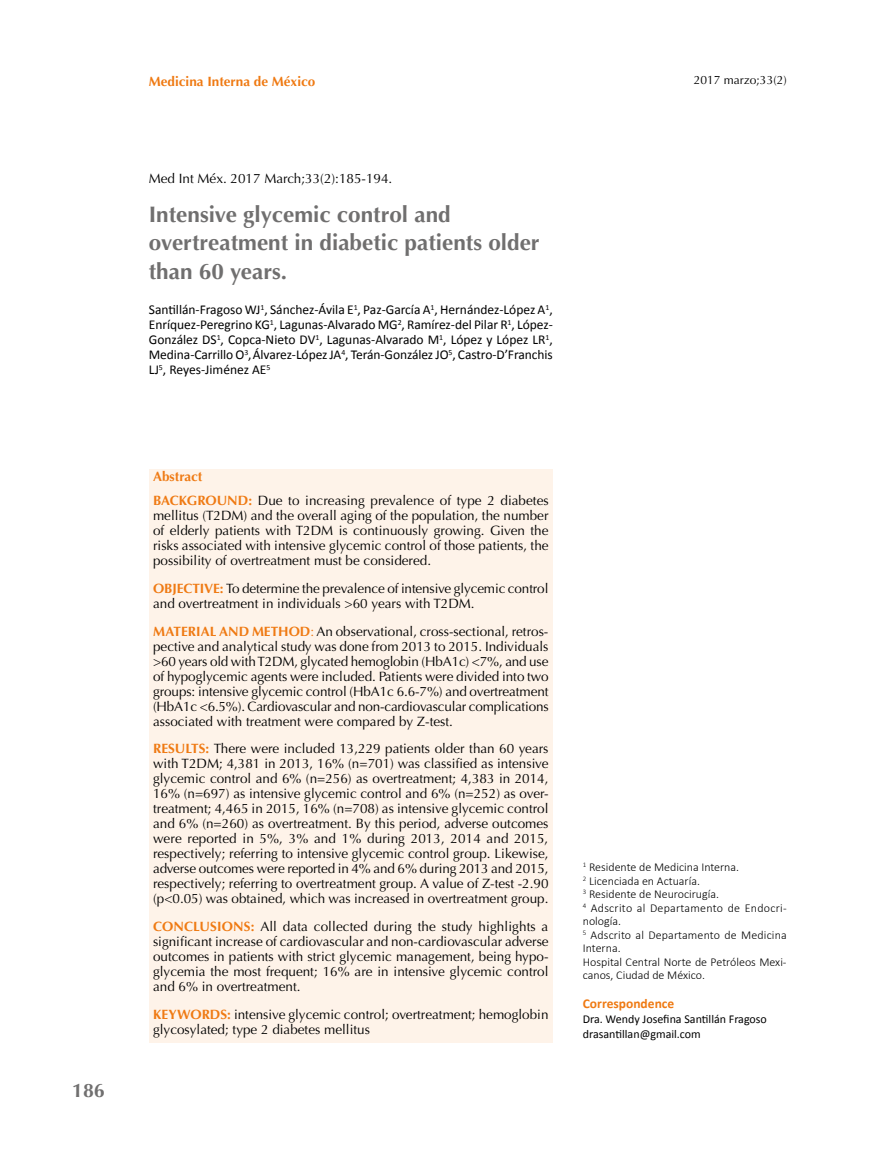
<style>
.page{position:relative;width:893px;height:1149px;background:#fff}
.page>*{position:absolute;margin:0;border:0;box-sizing:border-box;transform-origin:0 0}
.t1{font:700 22.5px/28.5px "Optima";color:#706f6f}
.t2{font:700 19.5px "Optima";color:#706f6f}
.t3{font:13.5px/15px "Optima";color:#000;text-align:justify}
.t4{font:13.5px/15px "Calibri";letter-spacing:-.005em;color:#000;text-align:justify}
.t5{font:700 13.5px "Optima";color:#ef7a13}
.t6{font:700 13.5px "Calibri";color:#ef7a13}
.t7{font:300 12px/13.5px "Calibri";color:#000}
.t8{font:12px/15px "Calibri";color:#000}
.t9{font:12px "Optima";color:#000}
.s1{font-weight:700;color:#ef7a13}
.s2{color:#ef7a13}
</style>
<div class="page">
<div style="left:149px;top:469px;width:404px;height:573px;background:#fef3e9"></div>
<h2 class="t2" style="left:72px;top:1079px;width:34px">186</h2>
<p class="t5" style="left:149px;top:73px;width:168px">Medicina Interna de México</p>
<p class="t9" style="left:694px;top:73px;width:94px">2017 marzo;33(2)</p>
<p class="t3" style="left:149px;top:171px;width:245px">Med Int Méx. 2017 March;33(2):185-194.</p>
<h1 class="t1" style="left:149px;top:200px;width:392px">Intensive glycemic control and overtreatment in diabetic patients older than 60 years.</h1>
<p class="t4" style="left:149px;top:302px;width:405px">Santillán-Fragoso WJ<sup>1</sup>, Sánchez-Ávila E<sup>1</sup>, Paz-García A<sup>1</sup>, Hernández-López A<sup>1</sup>, Enríquez-Peregrino KG<sup>1</sup>, Lagunas-Alvarado MG<sup>2</sup>, Ramírez-del Pilar R<sup>1</sup>, López-González DS<sup>1</sup>, Copca-Nieto DV<sup>1</sup>, Lagunas-Alvarado M<sup>1</sup>, López y López LR<sup>1</sup>, Medina-Carrillo O<sup>3</sup>,Álvarez-López JA<sup>4</sup>, Terán-González JO<sup>5</sup>, Castro-D’Franchis LJ<sup>5</sup>, Reyes-Jiménez AE<sup>5</sup></p>
<p class="t3" style="left:153px;top:465px;width:397px;line-height:23.5px"><span class="s1">Abstract<br>BACKGROUND:</span> Due to increasing prevalence of type 2 diabetes</p>
<p class="t3" style="left:153px;top:508px;width:397px">mellitus (T2DM) and the overall aging of the population, the number of elderly patients with T2DM is continuously growing. Given the risks associated with intensive glycemic control of those patients, the possibility of overtreatment must be considered.</p>
<p class="t3" style="left:153px;top:580px;width:397px"><span class="s1">OBJECTIVE:</span> To determine the prevalence of intensive glycemic control and overtreatment in individuals &gt;60 years with T2DM.</p>
<p class="t3" style="left:153px;top:623px;width:397px"><span class="s1">MATERIAL AND METHOD</span><span class="s2">:</span> An observational, cross-sectional, retros&shy;pective and analytical study was done from 2013 to 2015. Individuals &gt;60 years old with T2DM, glycated hemoglobin (HbA1c) &lt;7%, and use of hypoglycemic agents were included. Patients were divided into two groups: intensive glycemic control (HbA1c 6.6-7%) and overtreatment (HbA1c &lt;6.5%). Cardiovascular and non-cardiovascular complications associated with treatment were compared by Z-test.</p>
<p class="t3" style="left:153px;top:741px;width:397px"><span class="s1">RESULTS:</span> There were included 13,229 patients older than 60 years with T2DM; 4,381 in 2013, 16% (n=701) was classified as intensive glycemic control and 6% (n=256) as overtreatment; 4,383 in 2014, 16% (n=697) as intensive glycemic control and 6% (n=252) as over&shy;treatment; 4,465 in 2015, 16% (n=708) as intensive glycemic control and 6% (n=260) as overtreatment. By this period, adverse outcomes were reported in 5%, 3% and 1% during 2013, 2014 and 2015, respectively; referring to intensive glycemic control group. Likewise, adverse outcomes were reported in 4% and 6% during 2013 and 2015, respectively; referring to overtreatment group. A value of Z-test -2.90 (p&lt;0.05) was obtained, which was increased in overtreatment group.</p>
<p class="t3" style="left:153px;top:919px;width:397px"><span class="s1">CONCLUSIONS:</span> All data collected during the study highlights a significant increase of cardiovascular and non-cardiovascular adverse outcomes in patients with strict glycemic management, being hypo&shy;glycemia the most frequent; 16% are in intensive glycemic control and 6% in overtreatment.</p>
<p class="t3" style="left:153px;top:1006px;width:397px"><span class="s1">KEYWORDS:</span> intensive glycemic control; overtreatment; hemoglobin glycosylated; type 2 diabetes mellitus</p>
<p class="t7" style="left:583px;top:859px;width:205px"><sup>1</sup> Residente de Medicina Interna.<br><sup>2</sup> Licenciada en Actuaría.<br><sup>3</sup> Residente de Neurocirugía.<br><sup>4</sup> Adscrito al Departamento de Endocri&shy;nología.<br><sup>5</sup> Adscrito al Departamento de Medicina<br>Interna.<br>Hospital Central Norte de Petróleos Mexi&shy;canos, Ciudad de México.</p>
<p class="t6" style="left:583px;top:994px;width:93px">Correspondence</p>
<p class="t8" style="left:583px;top:1010px;width:186px">Dra. Wendy Josefina Santillán Fragoso drasantillan@gmail.com</p>
</div>
